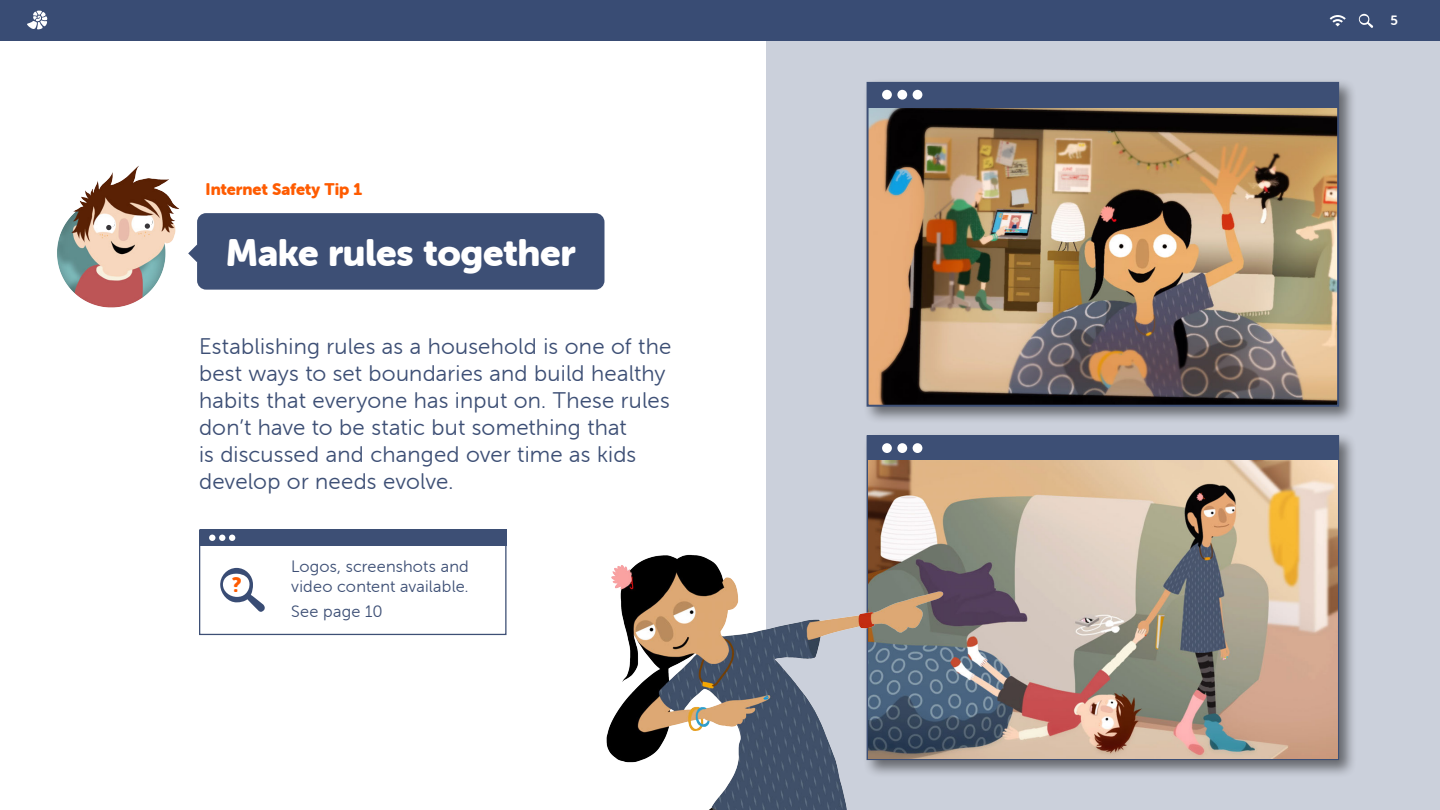
<style>
.page{position:relative;width:1440px;height:810px;background:#fff}
.page>*{position:absolute;margin:0;border:0;box-sizing:border-box;transform-origin:0 0}
._50_80_Quote_pull_ou{font:37.5px "Museo Sans Rounded 900";letter-spacing:-.01em;color:#fff}
._30_36_Copy{font:22.5px/27px "Museo Sans Rounded 300";letter-spacing:.01em;color:#3d4f75}
._22_26_Body{font:20.4px "Museo Sans Rounded 900";color:#fe5b00}
._22_26_Body-2{font:16.5px/19.8px "Museo Sans Rounded 300";letter-spacing:.015em;color:#3d4f75}
._22_80_tip_tag{font:16.5px "Museo Sans Rounded 900";letter-spacing:-.005em;color:#fe5b00}
.t1{font:13.5px "Museo Sans Rounded 700";color:#fff}
</style>
<div class="page">
<div style="left:0;top:0;width:1440px;height:40px;background:#394c74"></div>
<svg style="left:27px;top:11px;width:20px;height:18px"></svg>
<svg style="left:1330px;top:15px;width:16px;height:11px"></svg>
<svg style="left:1359px;top:14px;width:15px;height:14px"></svg>
<div style="left:766px;top:40px;width:674px;height:770px;background:#cbd0db"></div>
<div style="left:863px;top:431px;width:494px;height:347px;background:#000;opacity:.5"></div>
<div style="left:868px;top:435px;width:471px;height:26px;background:#3d4f75"></div>
<div style="left:882px;top:443px;width:10px;height:10px;background:#fff;border-radius:50%"></div>
<div style="left:913px;top:443px;width:9px;height:10px;background:#fff;border-radius:50%"></div>
<div style="left:897px;top:443px;width:10px;height:10px;background:#fff;border-radius:50%"></div>
<img style="left:869px;top:460px;width:468px;height:298px">
<div style="left:863px;top:78px;width:494px;height:347px;background:#000;opacity:.5"></div>
<img style="left:870px;top:107px;width:466px;height:297px">
<div style="left:867px;top:82px;width:472px;height:325px;border:2px solid #3d4f75"></div>
<div style="left:868px;top:82px;width:471px;height:25px;background:#3d4f75"></div>
<div style="left:882px;top:90px;width:10px;height:10px;background:#fff;border-radius:50%"></div>
<div style="left:913px;top:90px;width:9px;height:10px;background:#fff;border-radius:50%"></div>
<div style="left:897px;top:90px;width:10px;height:10px;background:#fff;border-radius:50%"></div>
<div style="left:197px;top:213px;width:408px;height:77px;background:#3d4f75;border-radius:9px"></div>
<svg style="left:194px;top:245px;width:3px;height:17px"></svg>
<img style="left:606px;top:549px;width:398px;height:261px">
<img style="left:57px;top:166px;width:137px;height:142px">
<div style="left:107px;top:220px;width:8px;height:7px;background:#fff;border-radius:50%"></div>
<div style="left:145px;top:218px;width:7px;height:8px;background:#fff;border-radius:50%"></div>
<svg style="left:145px;top:223px;width:5px;height:6px"></svg>
<svg style="left:106px;top:225px;width:5px;height:5px"></svg>
<div style="left:199px;top:529px;width:308px;height:106px;background:#fff;border:1px solid #3d4f75"></div>
<div style="left:200px;top:529px;width:307px;height:17px;background:#3d4f75"></div>
<svg style="left:209px;top:535px;width:26px;height:6px"></svg>
<svg style="left:220px;top:568px;width:45px;height:44px"></svg>
<p class="_22_80_tip_tag" style="left:206px;top:179px;width:158px">Internet Safety Tip 1</p>
<p class="_50_80_Quote_pull_ou" style="left:226px;top:232px;width:351px">Make rules together</p>
<p class="_30_36_Copy" style="left:199px;top:333px;width:474px">Establishing rules as a household is one of the best ways to set boundaries and build healthy habits that everyone has input on. These rules don’t have to be static but something that<br>is discussed and changed over time as kids develop or needs evolve.</p>
<p class="_22_26_Body" style="left:232px;top:574px;width:11px">?</p>
<p class="_22_26_Body-2" style="left:291px;top:557px;width:179px">Logos, screenshots and video content available.</p>
<p class="_22_26_Body-2" style="left:291px;top:601px;width:93px">See page 10</p>
<p class="t1" style="left:1390px;top:13px;width:9px">5</p>
</div>
